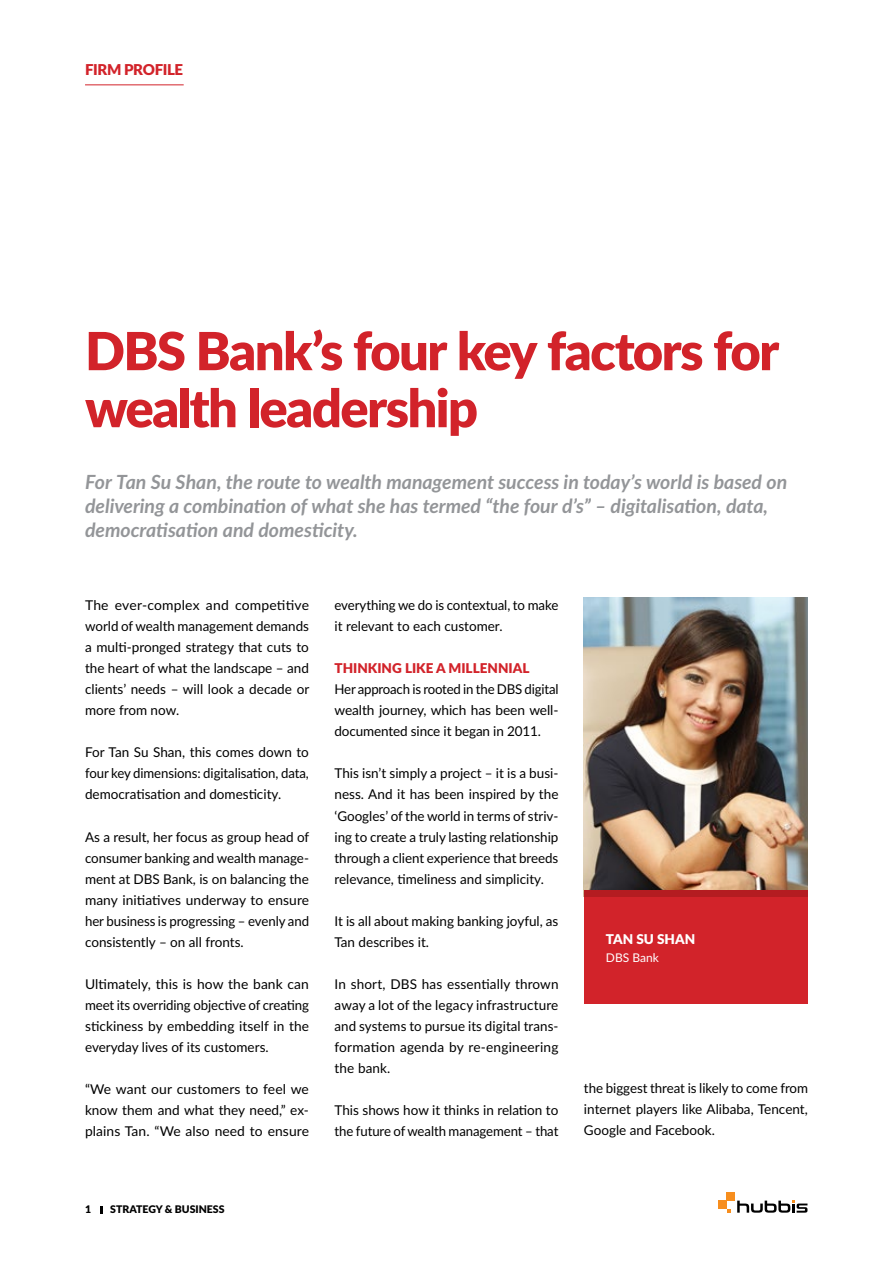
<style>
.page{position:relative;width:893px;height:1263px;background:#fff}
.page>*{position:absolute;margin:0;border:0;box-sizing:border-box;transform-origin:0 0}
.t1{font:900 52.5px/57px "Lato";letter-spacing:-.03em;color:#d2232a}
.t2{font:italic 700 19.5px/24px "Lato";color:#939598}
.t3{font:900 15px "Lato";letter-spacing:-.025em;color:#d2232a}
.t4{font:13.5px/21px "Lato";color:#000;text-align:justify}
.t5{font:900 13.5px "Lato";color:#d2232a}
.t6{font:900 13.5px "Lato";color:#fff}
.t7{font:12px "Lato";color:#fff}
.t8{font:900 10.5px "Lato";color:#000}
</style>
<div class="page">
<hr style="left:85px;top:84px;width:99px;height:1px;background:#d2232a">
<svg style="left:101px;top:1206px;width:2px;height:7px"></svg>
<div style="left:584px;top:890px;width:224px;height:114px;background:#d2232a"></div>
<img style="left:584px;top:597px;width:224px;height:293px">
<div style="left:584px;top:890px;width:224px;height:7px;background:#b41c21"></div>
<svg style="left:737px;top:1200px;width:70px;height:13px"></svg>
<div style="left:727px;top:1192px;width:8px;height:8px;background:#f78e1e"></div>
<div style="left:718px;top:1200px;width:9px;height:9px;background:#f78e1e"></div>
<p class="t3" style="left:85px;top:58px;width:100px">FIRM PROFILE</p>
<h1 class="t1" style="left:85px;top:320px;width:696px">DBS Bank’s four key factors for wealth leadership</h1>
<h2 class="t2" style="left:85px;top:469px;width:704px">For Tan Su Shan, the route to wealth management success in today’s world is based on delivering a combination of what she has termed “the four d’s” – digitalisation, data, democratisation and domesticity.</h2>
<p class="t4" style="left:85px;top:594px;width:226px">The ever-complex and competitive world of wealth management demands a multi-pronged strategy that cuts to the heart of what the landscape – and clients’ needs – will look a decade or more from now.</p>
<p class="t4" style="left:85px;top:741px;width:225px">For Tan Su Shan, this comes down to four key dimensions: digitalisation, data, democratisation and domesticity.</p>
<p class="t4" style="left:85px;top:825px;width:226px">As a result, her focus as group head of consumer banking and wealth manage&shy;ment at DBS Bank, is on balancing the many initiatives underway to ensure her business is progressing – evenly and consistently – on all fronts.</p>
<p class="t4" style="left:85px;top:972px;width:225px">Ultimately, this is how the bank can meet its overriding objective of creating stickiness by embedding itself in the everyday lives of its customers.</p>
<p class="t4" style="left:85px;top:1077px;width:225px">“We want our customers to feel we know them and what they need,” ex&shy;plains Tan. “We also need to ensure</p>
<p class="t4" style="left:334px;top:594px;width:225px">everything we do is contextual, to make it relevant to each customer.</p>
<p class="t5" style="left:334px;top:658px;width:196px">THINKING LIKE A MILLENNIAL</p>
<p class="t4" style="left:334px;top:678px;width:225px">Her approach is rooted in the DBS digital wealth journey, which has been well&shy;documented since it began in 2011.</p>
<p class="t4" style="left:334px;top:762px;width:225px">This isn’t simply a project – it is a busi&shy;ness. And it has been inspired by the ‘Googles’ of the world in terms of striv&shy;ing to create a truly lasting relationship through a client experience that breeds relevance, timeliness and simplicity.</p>
<p class="t4" style="left:334px;top:909px;width:225px">It is all about making banking joyful, as<br>Tan describes it.</p>
<p class="t4" style="left:334px;top:972px;width:226px">In short, DBS has essentially thrown away a lot of the legacy infrastructure and systems to pursue its digital trans&shy;formation agenda by re-engineering the bank.</p>
<p class="t4" style="left:334px;top:1098px;width:225px">This shows how it thinks in relation to the future of wealth management – that</p>
<p class="t6" style="left:606px;top:928px;width:91px">TAN SU SHAN</p>
<p class="t7" style="left:606px;top:949px;width:54px">DBS Bank</p>
<p class="t4" style="left:584px;top:1077px;width:226px">the biggest threat is likely to come from internet players like Alibaba, Tencent, Google and Facebook.</p>
<p class="t8" style="left:85px;top:1201px;width:8px">1</p>
<p class="t8" style="left:110px;top:1201px;width:116px">STRATEGY &amp; BUSINESS</p>
</div>
